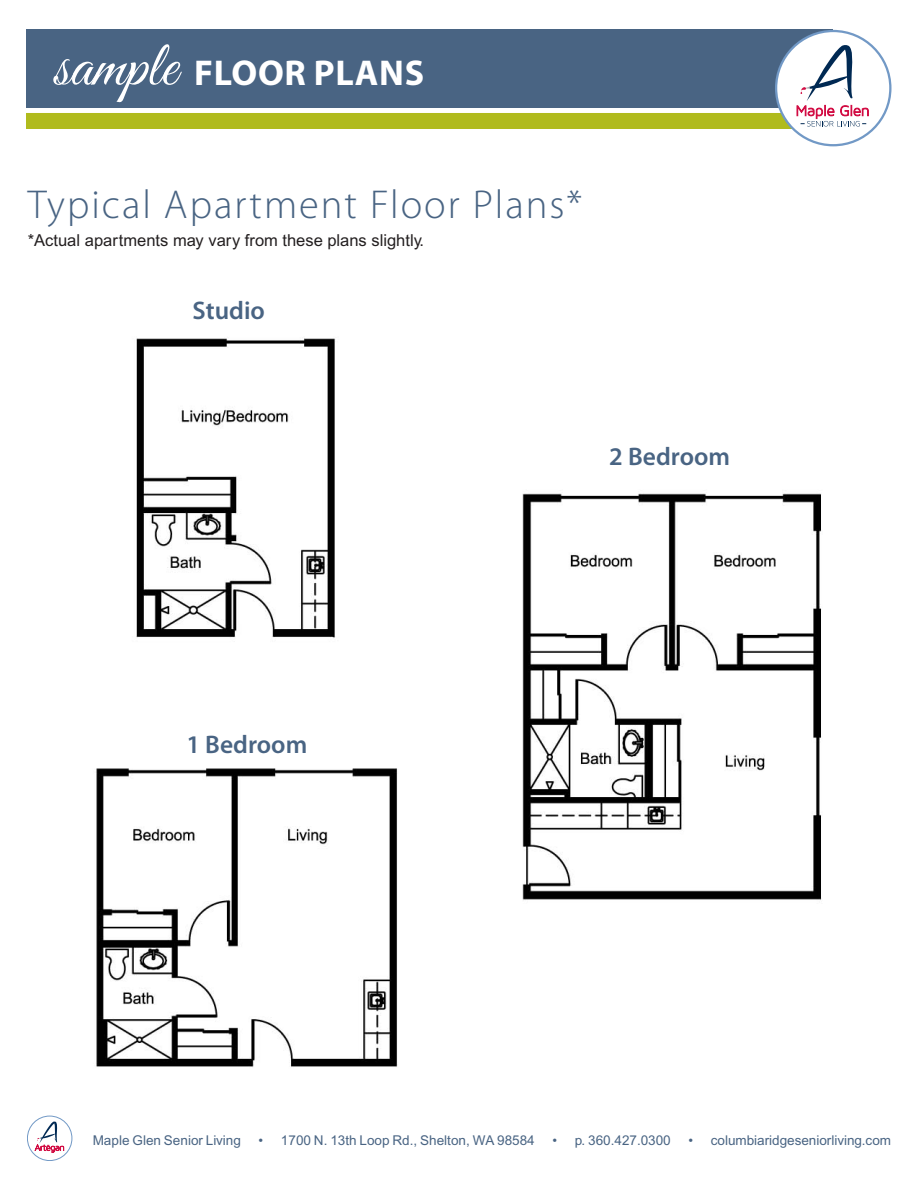
<style>
.page{position:relative;width:918px;height:1188px;background:#fff}
.page>*{position:absolute;margin:0;border:0;box-sizing:border-box;transform-origin:0 0}
.t1{font:300 40.5px "Myriad Pro";letter-spacing:.05em;color:#496483}
.t2{font:700 36px "Myriad Pro";letter-spacing:.02em;color:#fff}
.t3{font:600 25.5px "Myriad Pro";color:#496483}
.t4{font:16.5px "Arial MT Pro";color:#231f20}
.t5{font:13.5px "Arial MT Pro";color:#496483}
.s1{font-family:"Great Vibes";font-weight:400;font-size:64.5px}
</style>
<div class="page">
<svg style="left:27px;top:1116px;width:45px;height:45px"></svg>
<div style="left:27px;top:1116px;width:45px;height:45px;border:1px solid #7299c6;border-radius:50%"></div>
<svg style="left:35px;top:1121px;width:29px;height:31px"></svg>
<div style="left:26px;top:30px;width:807px;height:78px;background:#496483"></div>
<div style="left:26px;top:111px;width:826px;height:18px;background:#b0bb1d"></div>
<div style="left:12px;top:108px;width:906px;height:5px;background:#fff"></div>
<div style="left:776px;top:31px;width:114px;height:114px;background:#fff;border-radius:50%"></div>
<div style="left:775px;top:30px;width:117px;height:116px;border:2px solid #7299c6;border-radius:50%"></div>
<svg style="left:797px;top:45px;width:71px;height:81px"></svg>
<img style="left:136px;top:338px;width:200px;height:300px">
<img style="left:96px;top:768px;width:302px;height:299px">
<img style="left:522px;top:493px;width:300px;height:407px">
<p class="t2" style="left:54px;top:49px;width:372px"><span class="s1">sample</span> FLOOR PLANS</p>
<p class="t1" style="left:28px;top:180px;width:556px">Typical Apartment Floor Plans*</p>
<p class="t4" style="left:28px;top:230px;width:398px">*Actual apartments may vary from these plans slightly.</p>
<p class="t3" style="left:193px;top:294px;width:74px">Studio</p>
<p class="t3" style="left:186px;top:728px;width:122px">1 Bedroom</p>
<p class="t3" style="left:609px;top:440px;width:122px">2 Bedroom</p>
<p class="t5" style="left:93px;top:1133px;width:150px">Maple Glen Senior Living</p>
<p class="t5" style="left:259px;top:1133px;width:278px">• 1700 N. 13th Loop Rd., Shelton, WA 98584</p>
<p class="t5" style="left:552px;top:1133px;width:120px">• p. 360.427.0300</p>
<p class="t5" style="left:688px;top:1133px;width:204px">• columbiaridgeseniorliving.com</p>
</div>
